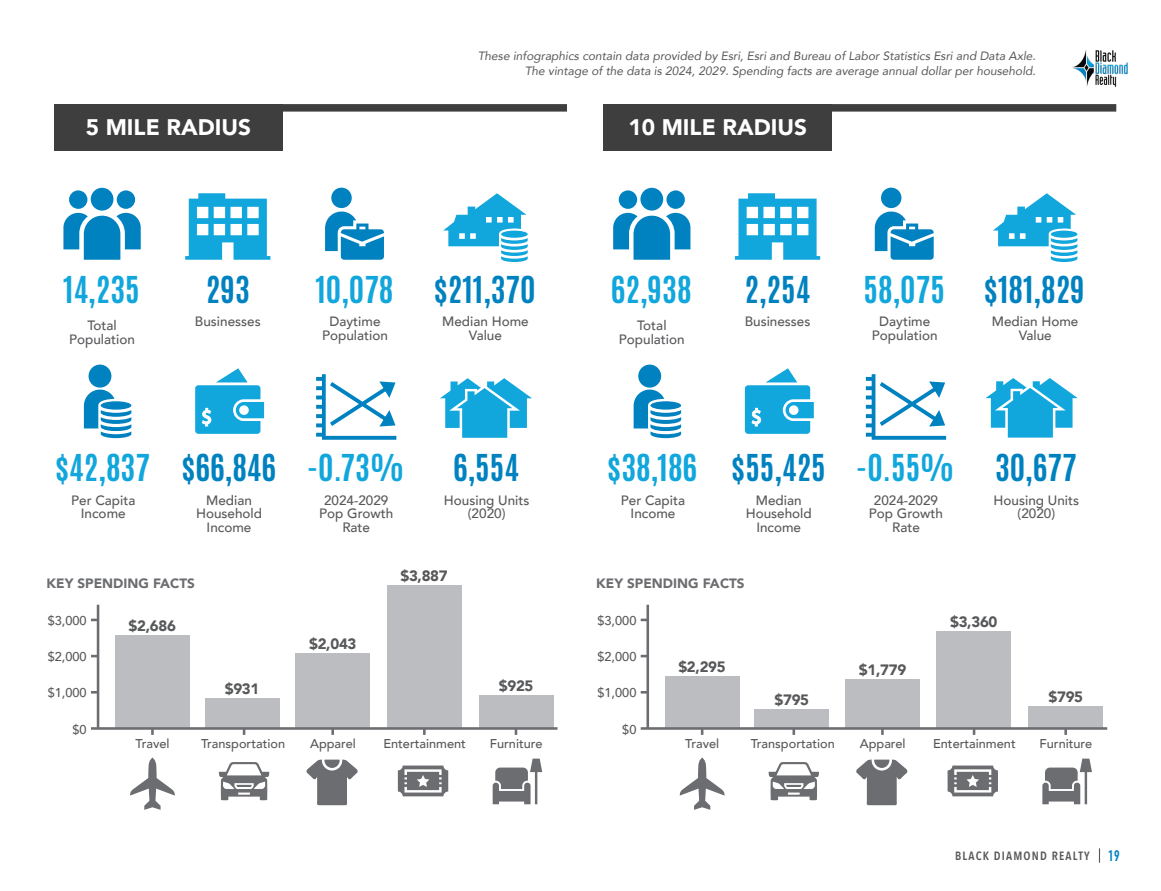
<style>
.page{position:relative;width:1161px;height:891px;background:#fff}
.page>*{position:absolute;margin:0;border:0;box-sizing:border-box;transform-origin:0 0}
.t1{font:31.5px "Antonio";color:#11a6dc}
.t2{font:31.5px "Antonio";color:#0082c0}
.t3{font:900 22.5px "Avenir";color:#fff}
.t4{font:900 15px "Avenir";letter-spacing:-.02em;color:#57585a}
.t5{font:700 15px "DIN Condensed";color:#0082c0}
.t6{font:500 13.5px/13.5px "Avenir";color:#57585a;text-align:center}
.t7{font:900 13.5px "Avenir";color:#6c6d70}
.t8{font:500 12.75px "Avenir";color:#57585a}
.t9{font:italic 12px/15px "Avenir";color:#57585a;text-align:right}
.t10{font:600 12px "Avenir Next Condensed";letter-spacing:.1em;color:#57585a}
</style>
<div class="page">
<svg style="left:1099px;top:848px;width:1px;height:15px"></svg>
<svg style="left:316px;top:374px;width:80px;height:66px"></svg>
<svg style="left:866px;top:374px;width:80px;height:66px"></svg>
<svg style="left:195px;top:368px;width:69px;height:66px"></svg>
<svg style="left:745px;top:368px;width:69px;height:66px"></svg>
<svg style="left:84px;top:365px;width:47px;height:73px"></svg>
<svg style="left:634px;top:365px;width:47px;height:73px"></svg>
<div style="left:387px;top:585px;width:74px;height:143px;background:#bcbdc0"></div>
<svg style="left:325px;top:187px;width:59px;height:73px"></svg>
<svg style="left:875px;top:187px;width:59px;height:73px"></svg>
<div style="left:54px;top:104px;width:229px;height:47px;background:#3e3e3f"></div>
<div style="left:603px;top:104px;width:229px;height:47px;background:#3e3e3f"></div>
<div style="left:54px;top:104px;width:513px;height:8px;background:#3e3e3f"></div>
<div style="left:603px;top:104px;width:513px;height:8px;background:#3e3e3f"></div>
<svg style="left:63px;top:187px;width:78px;height:73px"></svg>
<svg style="left:613px;top:187px;width:77px;height:73px"></svg>
<svg style="left:443px;top:193px;width:85px;height:69px"></svg>
<svg style="left:993px;top:193px;width:84px;height:69px"></svg>
<svg style="left:185px;top:193px;width:85px;height:67px"></svg>
<svg style="left:735px;top:193px;width:85px;height:67px"></svg>
<svg style="left:91px;top:605px;width:467px;height:130px"></svg>
<svg style="left:641px;top:605px;width:466px;height:130px"></svg>
<svg style="left:130px;top:758px;width:45px;height:52px"></svg>
<svg style="left:680px;top:758px;width:45px;height:52px"></svg>
<svg style="left:218px;top:762px;width:52px;height:38px"></svg>
<svg style="left:768px;top:762px;width:51px;height:38px"></svg>
<svg style="left:306px;top:760px;width:52px;height:45px"></svg>
<svg style="left:856px;top:760px;width:52px;height:45px"></svg>
<svg style="left:398px;top:766px;width:50px;height:30px"></svg>
<svg style="left:948px;top:766px;width:50px;height:30px"></svg>
<svg style="left:493px;top:759px;width:49px;height:45px"></svg>
<svg style="left:1042px;top:759px;width:50px;height:45px"></svg>
<svg style="left:986px;top:378px;width:92px;height:60px"></svg>
<svg style="left:440px;top:378px;width:92px;height:60px"></svg>
<img style="left:1072px;top:50px;width:56px;height:37px">
<p class="t9" style="left:478px;top:48px;width:560px">These infographics contain data provided by Esri, Esri and Bureau of Labor Statistics Esri and Data Axle.<br>The vintage of the data is 2024, 2029. Spending facts are average annual dollar per household.</p>
<p class="t3" style="left:86px;top:108px;width:167px">5 MILE RADIUS</p>
<p class="t3" style="left:628px;top:108px;width:180px">10 MILE RADIUS</p>
<p class="t1" style="left:63px;top:267px;width:78px">14,235</p>
<p class="t1" style="left:611px;top:267px;width:82px">62,938</p>
<p class="t2" style="left:206px;top:267px;width:46px">293</p>
<p class="t2" style="left:745px;top:267px;width:67px">2,254</p>
<p class="t1" style="left:315px;top:267px;width:80px">10,078</p>
<p class="t1" style="left:863px;top:267px;width:83px">58,075</p>
<p class="t2" style="left:434px;top:267px;width:103px">$211,370</p>
<p class="t2" style="left:984px;top:267px;width:102px">$181,829</p>
<p class="t6" style="left:87px;top:318px;width:31px">Total</p>
<p class="t6" style="left:69px;top:332px;width:67px">Population</p>
<p class="t6" style="left:442px;top:314px;width:88px">Median Home</p>
<p class="t6" style="left:469px;top:328px;width:35px">Value</p>
<p class="t6" style="left:330px;top:314px;width:53px">Daytime</p>
<p class="t6" style="left:322px;top:328px;width:67px">Population</p>
<p class="t6" style="left:195px;top:314px;width:67px">Businesses</p>
<p class="t6" style="left:745px;top:314px;width:67px">Businesses</p>
<p class="t6" style="left:637px;top:318px;width:31px">Total</p>
<p class="t6" style="left:619px;top:332px;width:67px">Population</p>
<p class="t6" style="left:879px;top:314px;width:53px">Daytime</p>
<p class="t6" style="left:872px;top:328px;width:67px">Population</p>
<p class="t6" style="left:992px;top:314px;width:88px">Median Home</p>
<p class="t6" style="left:1019px;top:328px;width:35px">Value</p>
<p class="t1" style="left:55px;top:446px;width:96px">$42,837</p>
<p class="t1" style="left:608px;top:446px;width:91px">$38,186</p>
<p class="t2" style="left:182px;top:446px;width:96px">$66,846</p>
<p class="t2" style="left:731px;top:446px;width:96px">$55,425</p>
<p class="t1" style="left:307px;top:446px;width:98px">-0.73%</p>
<p class="t1" style="left:857px;top:446px;width:99px">-0.55%</p>
<p class="t2" style="left:453px;top:446px;width:67px">6,554</p>
<p class="t2" style="left:995px;top:446px;width:83px">30,677</p>
<p class="t6" style="left:71px;top:493px;width:66px">Per Capita</p>
<p class="t6" style="left:81px;top:506px;width:46px">Income</p>
<p class="t6" style="left:196px;top:493px;width:68px">Median<br>Household</p>
<p class="t6" style="left:207px;top:520px;width:46px">Income</p>
<p class="t6" style="left:324px;top:493px;width:66px">2024-2029</p>
<p class="t6" style="left:319px;top:506px;width:76px">Pop Growth</p>
<p class="t6" style="left:342px;top:520px;width:29px">Rate</p>
<p class="t6" style="left:444px;top:493px;width:87px">Housing Units</p>
<p class="t6" style="left:468px;top:506px;width:39px">(2020)</p>
<p class="t6" style="left:621px;top:493px;width:66px">Per Capita</p>
<p class="t6" style="left:631px;top:506px;width:46px">Income</p>
<p class="t6" style="left:746px;top:493px;width:68px">Median<br>Household</p>
<p class="t6" style="left:756px;top:520px;width:46px">Income</p>
<p class="t4" style="left:400px;top:563px;width:49px">$3,887</p>
<p class="t7" style="left:47px;top:571px;width:150px">KEY SPENDING FACTS</p>
<p class="t7" style="left:596px;top:571px;width:150px">KEY SPENDING FACTS</p>
<p class="t8" style="left:48px;top:610px;width:40px">$3,000</p>
<p class="t8" style="left:597px;top:610px;width:40px">$3,000</p>
<p class="t4" style="left:129px;top:613px;width:49px">$2,686</p>
<p class="t4" style="left:309px;top:631px;width:49px">$2,043</p>
<p class="t8" style="left:48px;top:646px;width:40px">$2,000</p>
<p class="t8" style="left:597px;top:646px;width:40px">$2,000</p>
<p class="t4" style="left:499px;top:673px;width:36px">$925</p>
<p class="t4" style="left:225px;top:676px;width:36px">$931</p>
<p class="t8" style="left:48px;top:682px;width:40px">$1,000</p>
<p class="t8" style="left:597px;top:682px;width:40px">$1,000</p>
<p class="t8" style="left:73px;top:719px;width:16px">$0</p>
<p class="t8" style="left:622px;top:719px;width:16px">$0</p>
<p class="t4" style="left:678px;top:654px;width:49px">$2,295</p>
<p class="t4" style="left:775px;top:687px;width:36px">$795</p>
<p class="t6" style="left:874px;top:493px;width:66px">2024-2029</p>
<p class="t6" style="left:869px;top:506px;width:76px">Pop Growth</p>
<p class="t6" style="left:892px;top:520px;width:29px">Rate</p>
<p class="t6" style="left:994px;top:493px;width:87px">Housing Units</p>
<p class="t6" style="left:1018px;top:506px;width:39px">(2020)</p>
<p class="t4" style="left:859px;top:657px;width:49px">$1,779</p>
<p class="t4" style="left:950px;top:609px;width:49px">$3,360</p>
<p class="t4" style="left:1049px;top:684px;width:36px">$795</p>
<p class="t8" style="left:136px;top:732px;width:36px">Travel</p>
<p class="t8" style="left:201px;top:732px;width:86px">Transportation</p>
<p class="t8" style="left:310px;top:732px;width:47px">Apparel</p>
<p class="t8" style="left:383px;top:732px;width:84px">Entertainment</p>
<p class="t8" style="left:490px;top:732px;width:54px">Furniture</p>
<p class="t8" style="left:685px;top:732px;width:36px">Travel</p>
<p class="t8" style="left:751px;top:732px;width:86px">Transportation</p>
<p class="t8" style="left:860px;top:732px;width:47px">Apparel</p>
<p class="t8" style="left:933px;top:732px;width:84px">Entertainment</p>
<p class="t8" style="left:1040px;top:732px;width:54px">Furniture</p>
<p class="t10" style="left:955px;top:846px;width:136px">BLACK DIAMOND REALTY</p>
<p class="t5" style="left:1108px;top:845px;width:13px">19</p>
</div>
